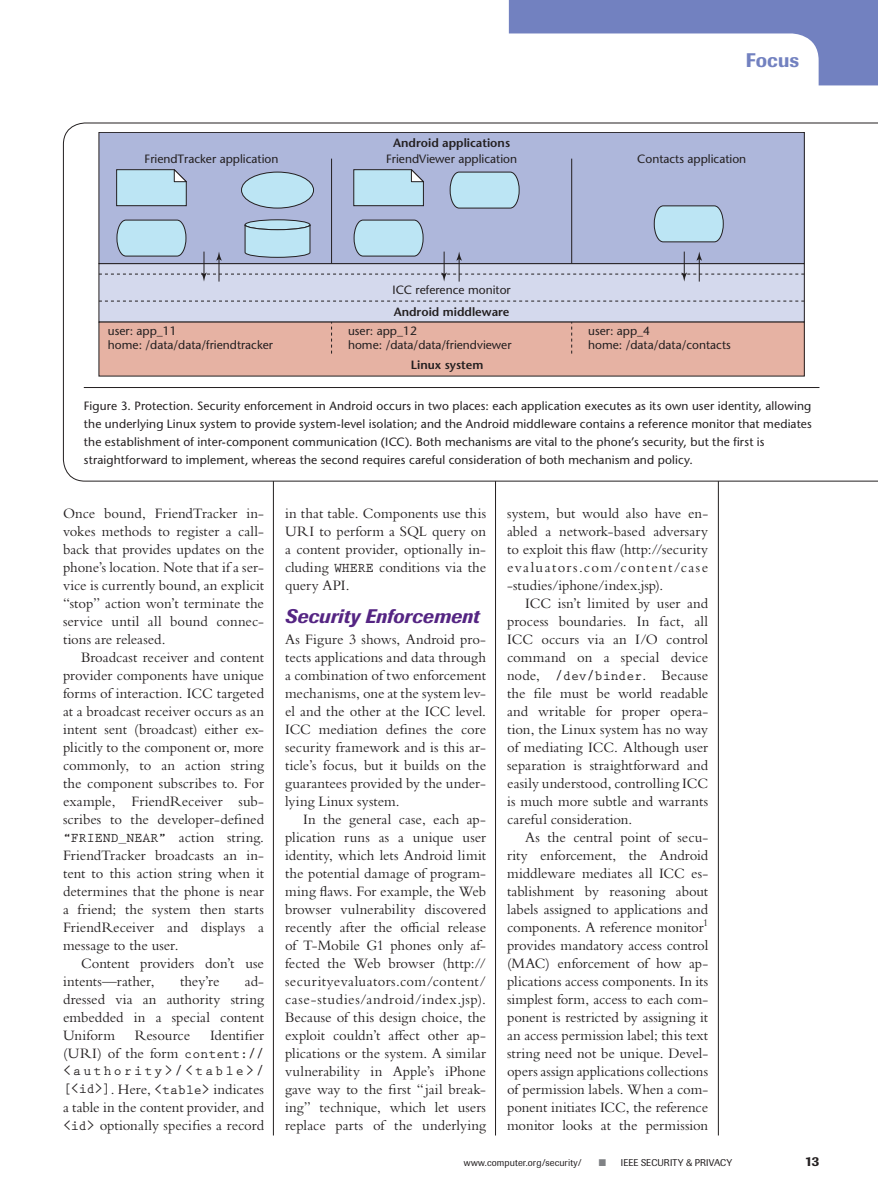
<style>
.page{position:relative;width:878px;height:1188px;background:#fff}
.page>*{position:absolute;margin:0;border:0;box-sizing:border-box;transform-origin:0 0}
.t1{font:italic 500 19.5px "Imago";letter-spacing:.005em;color:#552583}
.t2{font:500 19.5px "Imago";color:#7281c0}
.t3{font:15px/18px "Bembo Std";color:#231f20;text-align:justify}
.t4{font:700 13.5px "Prestige Elite Std";color:#231f20}
.t5{font:700 13.5px "Prestige Elite Std";letter-spacing:.17em;color:#231f20}
.t6{font:500 13.5px "Imago";color:#231f20}
.t7{font:500 12px/14.4px "Stone Sans Std";letter-spacing:.01em;color:#231f20}
.t8{font:600 12px "Stone Sans Std";color:#231f20}
.t9{font:9.75px "Imago";letter-spacing:.025em;color:#231f20}
.s1{font-family:"Bembo Std";font-weight:400;font-size:15px}
.s2{font-family:"Prestige Elite Std";font-weight:700;font-size:13.5px}
.s3{color:#808285}
</style>
<div class="page">
<svg style="left:509px;top:0;width:369px;height:85px"></svg>
<hr style="left:718px;top:135px;width:1px;height:1001px;background:#231f20">
<hr style="left:495px;top:135px;width:1px;height:1001px;background:#231f20">
<hr style="left:273px;top:135px;width:1px;height:1001px;background:#231f20">
<svg style="left:63px;top:123px;width:815px;height:359px"></svg>
<div style="left:84px;top:392px;width:735px;height:72px;background:#fff"></div>
<hr style="left:84px;top:387px;width:735px;height:1px;background:#231f20">
<p class="t8" style="left:393px;top:135px;width:118px">Android applications</p>
<p class="t7" style="left:144px;top:152px;width:135px">FriendTracker application</p>
<p class="t7" style="left:386px;top:152px;width:132px">FriendViewer application</p>
<p class="t7" style="left:392px;top:282px;width:120px">ICC reference monitor</p>
<p class="t8" style="left:394px;top:305px;width:117px">Android middleware</p>
<h1 class="t2" style="left:745px;top:49px;width:55px">Focus</h1>
<p class="t7" style="left:637px;top:152px;width:110px">Contacts application</p>
<p class="t7" style="left:108px;top:324px;width:167px">user: app_11<br>home: /data/data/friendtracker</p>
<p class="t7" style="left:348px;top:324px;width:165px">user: app_12<br>home: /data/data/friendviewer</p>
<p class="t7" style="left:588px;top:324px;width:144px">user: app_4<br>home: /data/data/contacts</p>
<p class="t8" style="left:411px;top:358px;width:74px">Linux system</p>
<p class="t7" style="left:84px;top:396px;width:729px;line-height:18px">Figure 3. Protection. Security enforcement in Android occurs in two places: each application executes as its own user identity, allowing the underlying Linux system to provide system-level isolation; and the Android middleware contains a reference monitor that mediates the establishment of inter-component communication (ICC). Both mechanisms are vital to the phone’s security, but the first is straightforward to implement, whereas the second requires careful consideration of both mechanism and policy.</p>
<p class="t3" style="left:63px;top:504px;width:202px">Once bound, FriendTracker in&shy;vokes methods to register a call&shy;back that provides updates on the phone’s location. Note that if a ser&shy;vice is currently bound, an explicit “stop” action won’t terminate the service until all bound connec&shy;tions are released.</p>
<p class="t3" style="left:63px;top:648px;width:202px;text-indent:18px">Broadcast receiver and content provider components have unique forms of interaction. ICC targeted at a broadcast receiver occurs as an intent sent (broadcast) either ex&shy;plicitly to the component or, more commonly, to an action string the component subscribes to. For example, FriendReceiver sub&shy;scribes to the developer-defined</p>
<p class="t4" style="left:63px;top:830px;width:202px">“FRIEND_NEAR” <span class="s1">action string.</span></p>
<p class="t3" style="left:63px;top:846px;width:202px">FriendTracker broadcasts an in&shy;tent to this action string when it determines that the phone is near a friend; the system then starts FriendReceiver and displays a message to the user.</p>
<p class="t3" style="left:63px;top:954px;width:202px;text-indent:18px">Content providers don’t use intents—rather,</p>
<p class="t3" style="left:63px;top:972px;width:202px;text-indent:182px">ad&shy;dressed via an authority string embedded in a special content Uniform</p>
<p class="t3" style="left:180px;top:972px;width:41px">they’re</p>
<p class="t3" style="left:63px;top:1026px;width:202px;text-align:right">Identifier<br>(URI) of the form <span class="s2">content://</span></p>
<p class="t5" style="left:63px;top:1064px;width:202px">&lt;authority&gt;/&lt;table&gt;/</p>
<p class="t3" style="left:63px;top:1080px;width:202px"><span class="s2">[&lt;id&gt;]</span>. Here, <span class="s2">&lt;table&gt;</span> indicates a table in the content provider, and <span class="s2">&lt;id&gt;</span> optionally specifies a record</p>
<p class="t3" style="left:135px;top:1026px;width:57px">Resource</p>
<p class="t3" style="left:285px;top:504px;width:202px">in that table. Components use this URI to perform a SQL query on a content provider, optionally in&shy;cluding <span class="s2">WHERE</span> conditions via the query API.</p>
<h1 class="t1" style="left:285px;top:604px;width:196px">Security Enforcement</h1>
<p class="t3" style="left:285px;top:630px;width:202px">As Figure 3 shows, Android pro&shy;tects applications and data through a combination of two enforcement mechanisms, one at the system lev&shy;el and the other at the ICC level.<br>ICC mediation defines the core security framework and is this ar&shy;ticle’s focus, but it builds on the guarantees provided by the under&shy;lying Linux system.</p>
<p class="t3" style="left:285px;top:810px;width:202px;text-indent:18px">In the general case, each ap&shy;plication runs as a unique user identity, which lets Android limit the potential damage of program&shy;ming flaws. For example, the Web browser vulnerability discovered recently after the official release of T-Mobile G1 phones only af&shy;fected the Web browser (http:// securityevaluators.com/content/ case-studies/android/index.jsp).<br>Because of this design choice, the exploit couldn’t affect other ap&shy;plications or the system. A similar vulnerability in Apple’s iPhone gave way to the first “jail break&shy;ing” technique, which let users replace parts of the underlying</p>
<p class="t3" style="left:507px;top:504px;width:202px">system, but would also have en&shy;abled a network-based adversary to exploit this flaw (http://security evaluators.com/content/case -studies/iphone/index.jsp).</p>
<p class="t3" style="left:507px;top:594px;width:202px;text-indent:18px">ICC isn’t limited by user and process boundaries. In fact, all ICC occurs via an I/O control command on a special device node, <span class="s2">/dev/binder</span>. Because the file must be world readable and writable for proper opera&shy;tion, the Linux system has no way of mediating ICC. Although user separation is straightforward and easily understood, controlling ICC is much more subtle and warrants careful consideration.</p>
<p class="t3" style="left:507px;top:828px;width:202px;text-indent:18px">As the central point of secu&shy;rity enforcement, the Android middleware mediates all ICC es&shy;tablishment by reasoning about labels assigned to applications and components. A reference monitor<sup>1 </sup>provides mandatory access control (MAC) enforcement of how ap&shy;plications access components. In its simplest form, access to each com&shy;ponent is restricted by assigning it an access permission label; this text string need not be unique. Devel&shy;opers assign applications collections of permission labels. When a com&shy;ponent initiates ICC, the reference monitor looks at the permission</p>
<p class="t9" style="left:463px;top:1156px;width:119px">www.computer.org/security/</p>
<p class="t9" style="left:598px;top:1156px;width:28px"><span class="s3">■</span> IEEE</p>
<p class="t9" style="left:641px;top:1156px;width:93px">Security &amp; Privacy</p>
<p class="t6" style="left:804px;top:1153px;width:16px">13</p>
</div>
